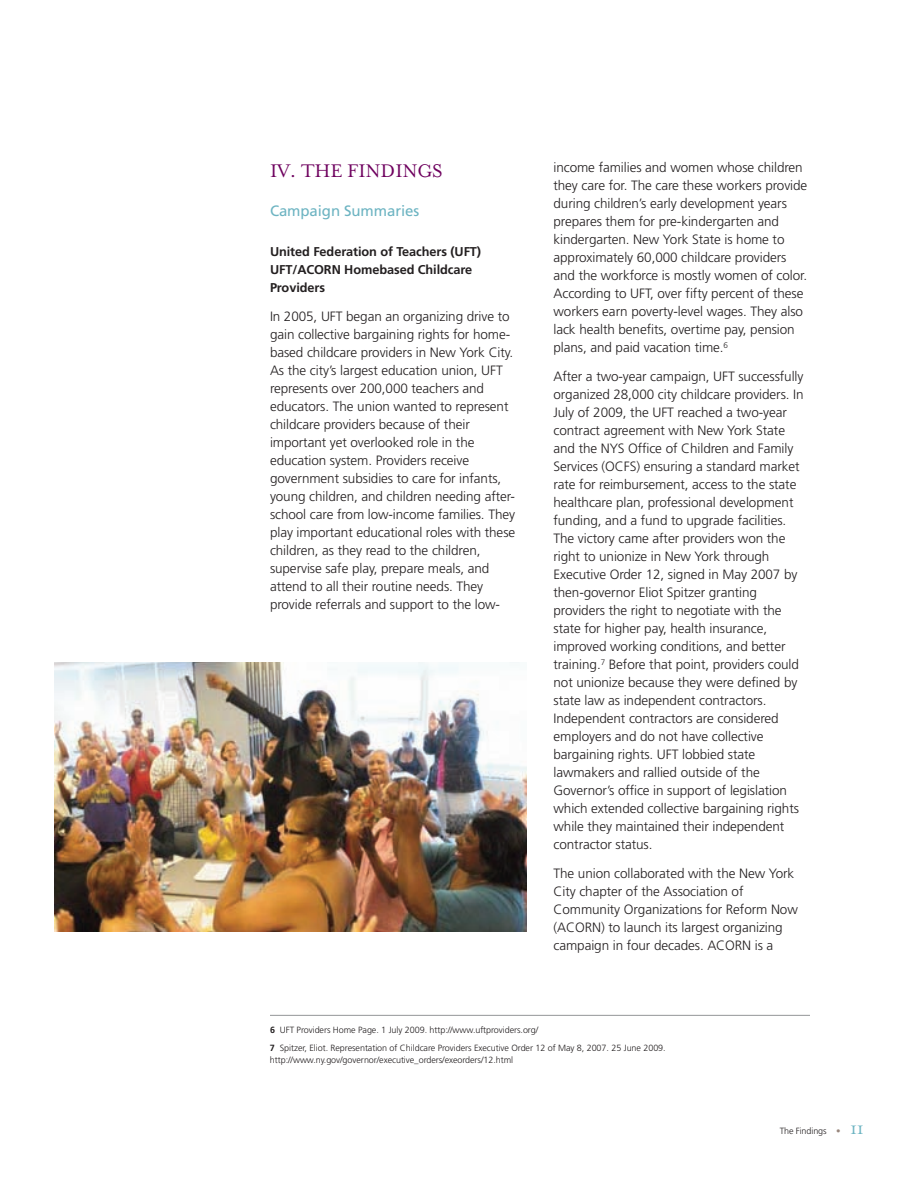
<style>
.page{position:relative;width:918px;height:1188px;background:#fff}
.page>*{position:absolute;margin:0;border:0;box-sizing:border-box;transform-origin:0 0}
.t1{font:21px "Mrs Eaves Roman";letter-spacing:-.005em;color:#6e015e}
.t2{font:15px "Frutiger";letter-spacing:-.005em;color:#6db4c2}
.t3{font:300 13.5px/18px "Frutiger";letter-spacing:-.005em;color:#231f20}
.t4{font:700 12.75px/18px "Frutiger";letter-spacing:-.005em;color:#231f20}
.t5{font:300 9px/17.4px "Frutiger";letter-spacing:-.005em;color:#231f20}
.s1{font-weight:700}
.s2{color:#99877d}
.s3{font-family:"Mrs Eaves Roman";font-weight:400;font-size:19.5px;color:#6db4c2}
</style>
<div class="page">
<img style="left:54px;top:663px;width:472px;height:269px">
<hr style="left:270px;top:1015px;width:540px;height:1px;background:#939598">
<h1 class="t1" style="left:270px;top:157px;width:174px">IV. THE FINDINGS</h1>
<p class="t2" style="left:270px;top:205px;width:151px">Campaign Summaries</p>
<p class="t4" style="left:270px;top:244px;width:213px">United Federation of Teachers (UFT)<br>UFT/ACORN Homebased Childcare<br>Providers</p>
<p class="t3" style="left:270px;top:308px;width:247px">In 2005, UFT began an organizing drive to gain collective bargaining rights for home&shy;based childcare providers in New York City.<br>As the city’s largest education union, UFT represents over 200,000 teachers and educators. The union wanted to represent childcare providers because of their important yet overlooked role in the education system. Providers receive government subsidies to care for infants, young children, and children needing after&shy;school care from low-income families. They play important educational roles with these children, as they read to the children, supervise safe play, prepare meals, and attend to all their routine needs. They provide referrals and support to the low-</p>
<p class="t3" style="left:554px;top:159px;width:255px">income families and women whose children they care for. The care these workers provide during children’s early development years prepares them for pre-kindergarten and kindergarten. New York State is home to approximately 60,000 childcare providers and the workforce is mostly women of color.<br>According to UFT, over fifty percent of these workers earn poverty-level wages. They also lack health benefits, overtime pay, pension plans, and paid vacation time.<sup>6</sup></p>
<p class="t3" style="left:554px;top:368px;width:252px">After a two-year campaign, UFT successfully organized 28,000 city childcare providers. In July of 2009, the UFT reached a two-year contract agreement with New York State and the NYS Office of Children and Family Services (OCFS) ensuring a standard market rate for reimbursement, access to the state healthcare plan, professional development funding, and a fund to upgrade facilities.<br>The victory came after providers won the right to unionize in New York through Executive Order 12, signed in May 2007 by then-governor Eliot Spitzer granting providers the right to negotiate with the state for higher pay, health insurance, improved working conditions, and better training.<sup>7</sup> Before that point, providers could not unionize because they were defined by state law as independent contractors.<br>Independent contractors are considered employers and do not have collective bargaining rights. UFT lobbied state lawmakers and rallied outside of the Governor’s office in support of legislation which extended collective bargaining rights while they maintained their independent contractor status.</p>
<p class="t3" style="left:554px;top:865px;width:246px">The union collaborated with the New York City chapter of the Association of Community Organizations for Reform Now (ACORN) to launch its largest organizing campaign in four decades. ACORN is a</p>
<p class="t5" style="left:270px;top:1022px;width:397px"><span class="s1">6</span> UFT Providers Home Page. 1 July 2009. http://www.uftproviders.org/<br><span class="s1">7</span> Spitzer, Eliot. Representation of Childcare Providers Executive Order 12 of May 8, 2007. 25 June 2009.</p>
<p class="t5" style="left:270px;top:1051px;width:245px">http://www.ny.gov/governor/executive_orders/exeorders/12.html</p>
<p class="t5" style="left:780px;top:1123px;width:86px">The Findings <span class="s2">•</span> <span class="s3">11</span></p>
</div>
